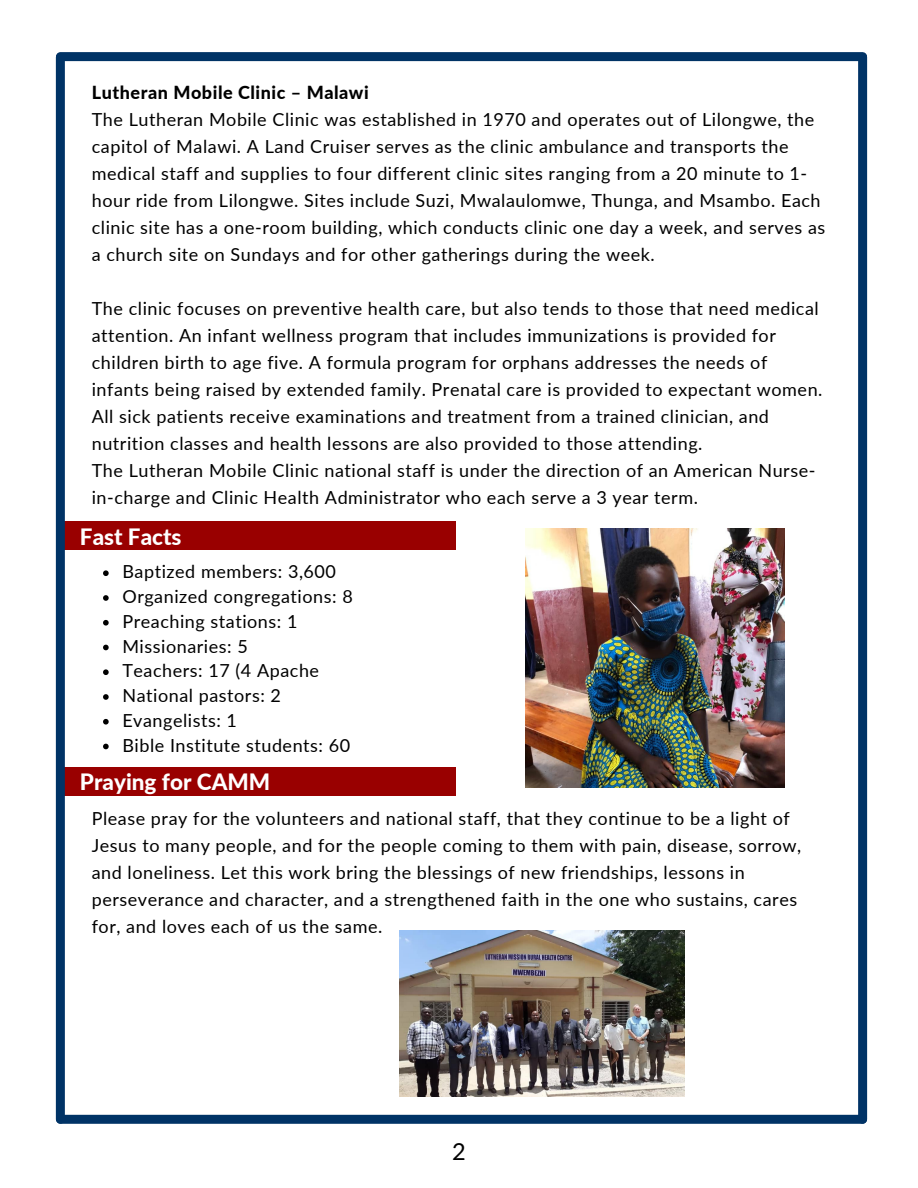
<style>
.page{position:relative;width:918px;height:1188px;background:#fff}
.page>*{position:absolute;margin:0;border:0;box-sizing:border-box;transform-origin:0 0}
.t1{font:23.55px "Lato";color:#000}
.t2{font:800 22.5px "Lato";color:#fff}
.t3{font:18px/27px "Lato";letter-spacing:.03em;color:#000}
.t4{font:800 18px "Lato";letter-spacing:.03em;color:#000}
</style>
<div class="page">
<div style="left:60px;top:52px;width:803px;height:9px;background:#036"></div>
<div style="left:858px;top:57px;width:9px;height:1062px;background:#036"></div>
<div style="left:60px;top:522px;width:396px;height:28px;background:#900"></div>
<div style="left:60px;top:767px;width:396px;height:28px;background:#900"></div>
<div style="left:56px;top:57px;width:9px;height:1062px;background:#036"></div>
<div style="left:60px;top:1115px;width:803px;height:9px;background:#036"></div>
<svg style="left:103px;top:570px;width:6px;height:6px"></svg>
<svg style="left:103px;top:595px;width:6px;height:6px"></svg>
<svg style="left:103px;top:620px;width:6px;height:6px"></svg>
<svg style="left:103px;top:645px;width:6px;height:5px"></svg>
<svg style="left:103px;top:669px;width:6px;height:6px"></svg>
<svg style="left:103px;top:694px;width:6px;height:6px"></svg>
<svg style="left:103px;top:719px;width:6px;height:6px"></svg>
<svg style="left:103px;top:744px;width:6px;height:5px"></svg>
<img style="left:526px;top:529px;width:259px;height:259px">
<img style="left:400px;top:931px;width:284px;height:165px">
<p class="t4" style="left:92px;top:82px;width:278px">Lutheran Mobile Clinic – Malawi</p>
<p class="t3" style="left:92px;top:106px;width:735px">The Lutheran Mobile Clinic was established in 1970 and operates out of Lilongwe, the capitol of Malawi. A Land Cruiser serves as the clinic ambulance and transports the medical staff and supplies to four different clinic sites ranging from a 20 minute to 1- hour ride from Lilongwe. Sites include Suzi, Mwalaulomwe, Thunga, and Msambo. Each clinic site has a one-room building, which conducts clinic one day a week, and serves as a church site on Sundays and for other gatherings during the week.</p>
<p class="t3" style="left:92px;top:295px;width:732px">The clinic focuses on preventive health care, but also tends to those that need medical attention. An infant wellness program that includes immunizations is provided for children birth to age five. A formula program for orphans addresses the needs of infants being raised by extended family. Prenatal care is provided to expectant women.<br>All sick patients receive examinations and treatment from a trained clinician, and nutrition classes and health lessons are also provided to those attending.</p>
<p class="t3" style="left:92px;top:457px;width:725px">The Lutheran Mobile Clinic national staff is under the direction of an American Nurse&shy;in-charge and Clinic Health Administrator who each serve a 3 year term.</p>
<p class="t2" style="left:80px;top:522px;width:103px">Fast Facts</p>
<p class="t3" style="left:122px;top:558px;width:215px">Baptized members: 3,600</p>
<p class="t3" style="left:122px;top:583px;width:232px">Organized congregations: 8</p>
<p class="t3" style="left:122px;top:607px;width:177px">Preaching stations: 1</p>
<p class="t3" style="left:122px;top:632px;width:127px">Missionaries: 5</p>
<p class="t3" style="left:122px;top:657px;width:198px">Teachers: 17 (4 Apache</p>
<p class="t3" style="left:122px;top:682px;width:160px">National pastors: 2</p>
<p class="t3" style="left:122px;top:706px;width:116px">Evangelists: 1</p>
<p class="t3" style="left:122px;top:731px;width:229px">Bible Institute students: 60</p>
<p class="t2" style="left:80px;top:768px;width:192px">Praying for CAMM</p>
<p class="t3" style="left:92px;top:804px;width:711px">Please pray for the volunteers and national staff, that they continue to be a light of Jesus to many people, and for the people coming to them with pain, disease, sorrow, and loneliness. Let this work bring the blessings of new friendships, lessons in perseverance and character, and a strengthened faith in the one who sustains, cares for, and loves each of us the same.</p>
<p class="t1" style="left:452px;top:1136px;width:15px">2</p>
</div>
